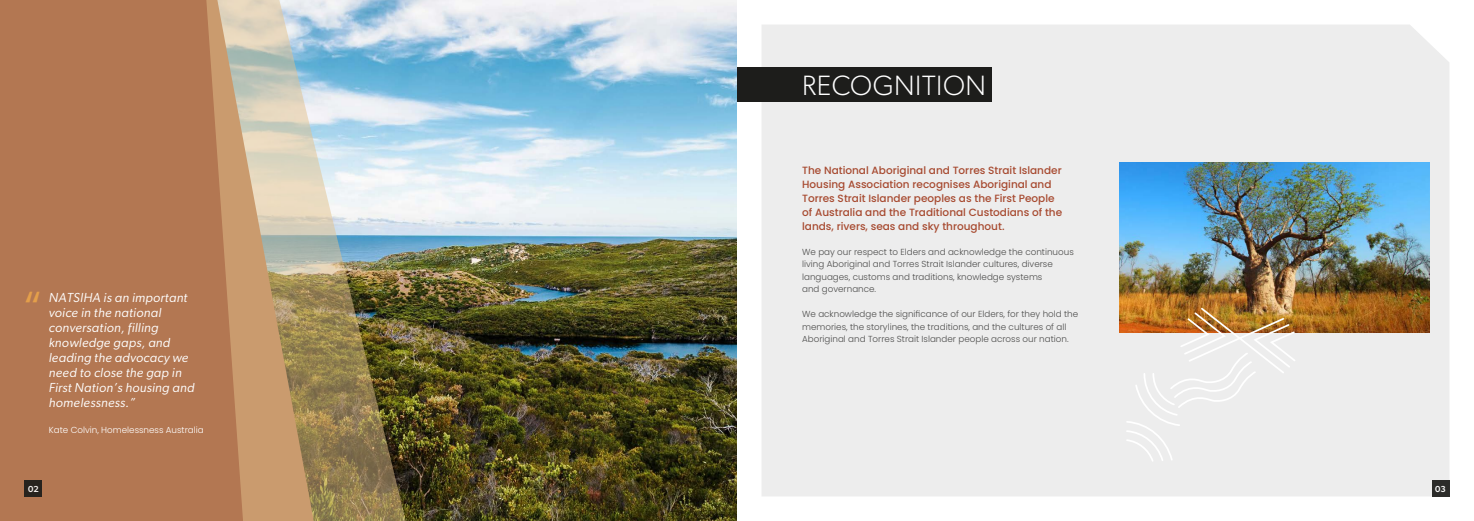
<style>
.page{position:relative;width:1474px;height:521px;background:#fff}
.page>*{position:absolute;margin:0;border:0;box-sizing:border-box;transform-origin:0 0}
.Page_Titles{font:300 49px "Poppins";color:#e49f4a}
.Page_Titles-2{font:300 28px "Gibson";letter-spacing:.02em;color:#fff}
.t1{font:italic 13.12px/14.9px "Gibson";letter-spacing:.02em;color:#fff}
.Paragraph_OPENING{font:500 10.5px/14px "Poppins";color:#a74a30}
.Paragraph{font:300 8.75px/12.2px "Poppins";color:#4d4d4c}
.Paragraph_white{font:300 8.75px "Poppins";color:#fff}
.t2{font:500 8.75px "Gibson";color:#fff}
</style>
<div class="page">
<div style="left:762px;top:25px;width:687px;height:471px;background:#ededed"></div>
<img style="left:411px;top:0;width:326px;height:521px">
<div style="left:0;top:0;width:205px;height:521px;background:#b37752"></div>
<img style="left:205px;top:0;width:206px;height:521px">
<div style="left:1431px;top:480px;width:18px;height:16px;background:#2b2b29"></div>
<div style="left:24px;top:480px;width:18px;height:16px;background:#27231e"></div>
<img style="left:1119px;top:163px;width:310px;height:169px">
<div style="left:737px;top:67px;width:254px;height:35px;background:#1d1d1b"></div>
<svg style="left:1125px;top:306px;width:171px;height:157px;background:#e4dacd"></svg>
<p class="Page_Titles" style="left:24px;top:280px;width:18px">“</p>
<p class="t1" style="left:49px;top:290px;width:147px">NATSIHA is an important voice in the national conversation, filling knowledge gaps, and leading the advocacy we need to close the gap in<br>First Nation’s housing and homelessness.”</p>
<p class="Paragraph_white" style="left:49px;top:424px;width:156px">Kate Colvin, Homelessness Australia</p>
<p class="Page_Titles-2" style="left:802px;top:69px;width:185px">RECOGNITION</p>
<p class="Paragraph_OPENING" style="left:802px;top:163px;width:262px">The National Aboriginal and Torres Strait Islander Housing Association recognises Aboriginal and Torres Strait Islander peoples as the First People of Australia and the Traditional Custodians of the lands, rivers, seas and sky throughout.</p>
<p class="Paragraph" style="left:802px;top:246px;width:273px">We pay our respect to Elders and acknowledge the continuous living Aboriginal and Torres Strait Islander cultures, diverse languages, customs and traditions, knowledge systems<br>and governance.</p>
<p class="Paragraph" style="left:802px;top:308px;width:277px">We acknowledge the significance of our Elders, for they hold the memories, the storylines, the traditions, and the cultures of all<br>Aboriginal and Torres Strait Islander people across our nation.</p>
<p class="t2" style="left:28px;top:483px;width:12px">02</p>
<p class="t2" style="left:1435px;top:483px;width:12px">03</p>
</div>
